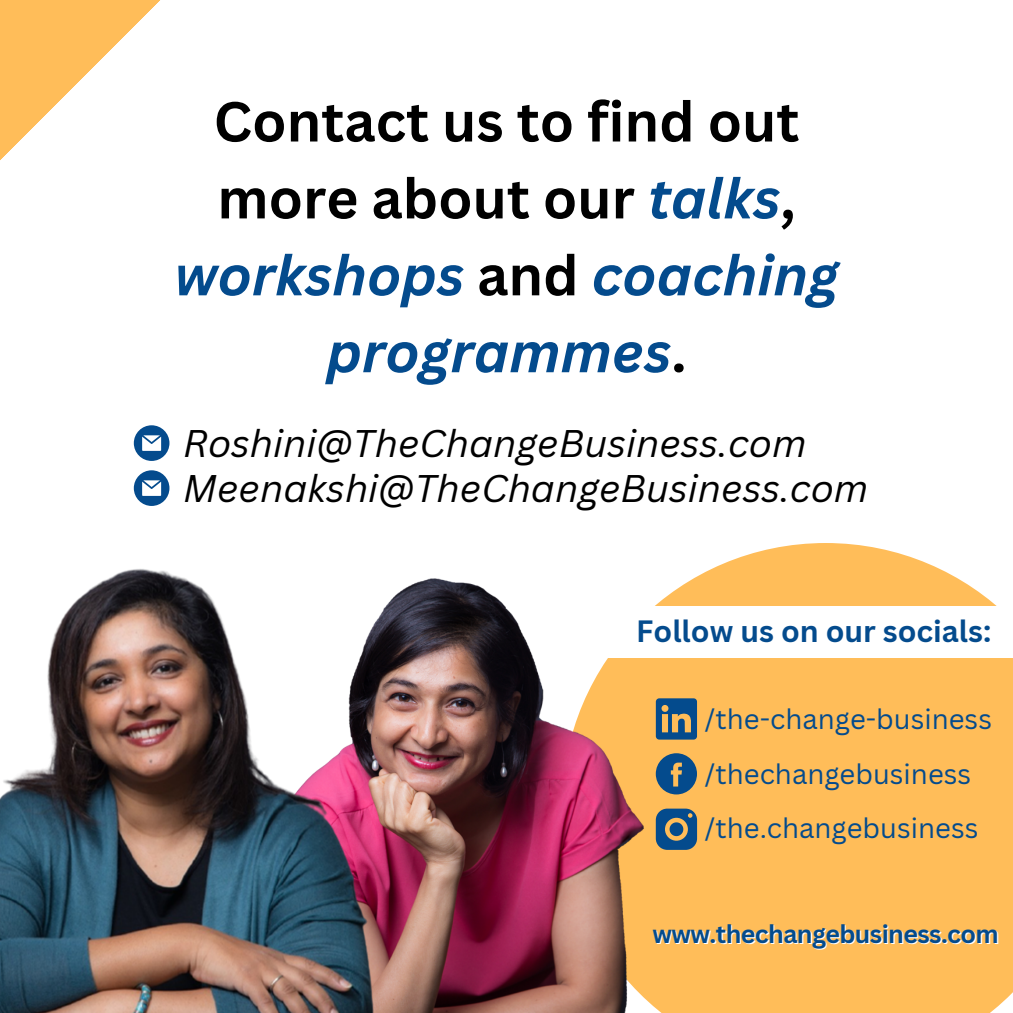
<style>
.page{position:relative;width:1013px;height:1013px;background:#fff}
.page>*{position:absolute;margin:0;border:0;box-sizing:border-box;transform-origin:0 0}
.t1{font:700 55px/76.9px "Canva Sans";color:#000;text-align:center}
.t2{font:italic 37.5px/45px "Canva Sans";color:#000}
.t3{font:700 30px "Canva Sans";color:#044b8d}
.t4{font:27.5px/54.8px "Canva Sans";color:#044b8d}
.t5{font:700 25px "Canva Sans";letter-spacing:-.025em;color:#044b8d}
.s1{font-style:italic;color:#044b8d}
</style>
<div class="page">
<div style="left:654px;top:543px;width:358px;height:469px;background:#ffbd59"></div>
<img style="left:383px;top:578px;width:271px;height:434px">
<img style="left:0;top:569px;width:383px;height:443px">
<svg style="left:0;top:0;width:160px;height:160px;fill:#ffbf60"></svg>
<svg style="left:134px;top:425px;width:35px;height:36px"></svg>
<svg style="left:134px;top:470px;width:35px;height:36px"></svg>
<svg style="left:655px;top:753px;width:42px;height:41px"></svg>
<svg style="left:656px;top:698px;width:41px;height:41px"></svg>
<svg style="left:655px;top:808px;width:42px;height:41px"></svg>
<div style="left:589px;top:606px;width:423px;height:51px;background:#fff"></div>
<p class="t1" style="left:174px;top:82px;width:666px">Contact us to find out more about our <span class="s1">talks</span>, <span class="s1">workshops</span> and <span class="s1">coaching programmes</span>.</p>
<p class="t2" style="left:183px;top:420px;width:686px">Roshini@TheChangeBusiness.com<br>Meenakshi@TheChangeBusiness.com</p>
<p class="t3" style="left:636px;top:610px;width:356px">Follow us on our socials:</p>
<p class="t4" style="left:705px;top:690px;width:288px">/the-change-business /thechangebusiness /the.changebusiness</p>
<p class="t5" style="left:652px;top:916px;width:348px">www.thechangebusiness.com</p>
</div>
